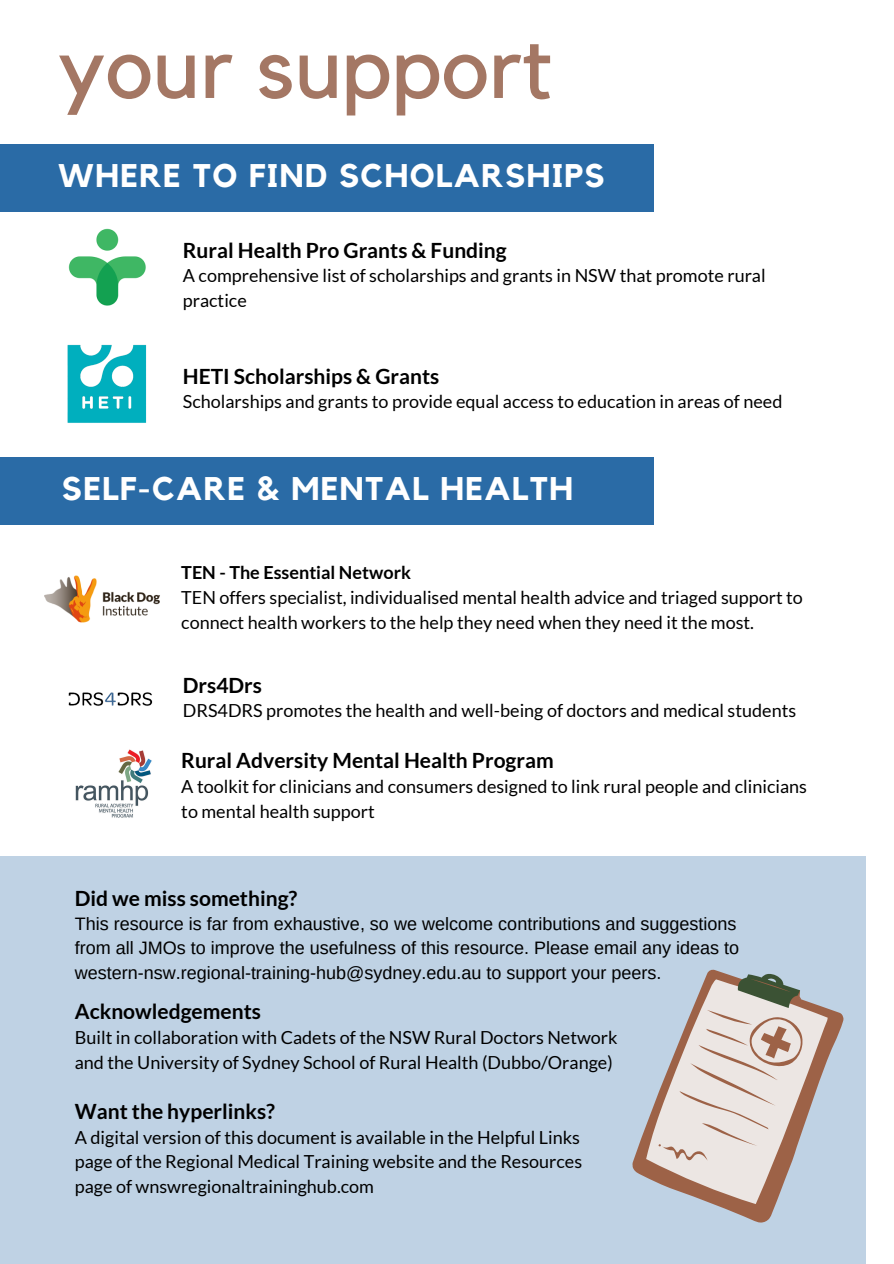
<style>
.page{position:relative;width:894px;height:1264px;background:#fff}
.page>*{position:absolute;margin:0;border:0;box-sizing:border-box;transform-origin:0 0}
.t1{font:88.5px "Kollektif";color:#a47764}
.t2{font:700 32.7px "Kollektif";letter-spacing:.045em;color:#fff}
.t3{font:700 21px "Lato";color:#000}
.t4{font:18px/24.8px "Lato";color:#000}
.t5{font:18px/24.8px "Arimo";color:#000}
.t6{font:700 18px "Lato";color:#000}
</style>
<div class="page">
<img style="left:68px;top:692px;width:85px;height:14px">
<div style="left:0;top:144px;width:653px;height:68px;background:#2a6ba6"></div>
<img style="left:68px;top:228px;width:78px;height:78px">
<img style="left:67px;top:344px;width:80px;height:79px">
<div style="left:0;top:457px;width:653px;height:67px;background:#2a6ba6"></div>
<div style="left:0;top:855px;width:865px;height:408px;background:#bfd2e4"></div>
<img style="left:75px;top:749px;width:77px;height:69px">
<svg style="left:635px;top:1008px;width:205px;height:213px"></svg>
<svg style="left:646px;top:973px;width:181px;height:230px"></svg>
<img style="left:44px;top:575px;width:116px;height:48px">
<p class="t1" style="left:58px;top:26px;width:495px">your support</p>
<p class="t2" style="left:58px;top:160px;width:547px">WHERE TO FIND SCHOLARSHIPS</p>
<h1 class="t3" style="left:183px;top:237px;width:325px">Rural Health Pro Grants &amp; Funding</h1>
<h2 class="t4" style="left:183px;top:263px;width:584px">A comprehensive list of scholarships and grants in NSW that promote rural practice</h2>
<p class="t3" style="left:183px;top:363px;width:258px">HETI Scholarships &amp; Grants</p>
<p class="t4" style="left:183px;top:389px;width:601px">Scholarships and grants to provide equal access to education in areas of need</p>
<p class="t2" style="left:62px;top:473px;width:512px">SELF-CARE &amp; MENTAL HEALTH</p>
<p class="t6" style="left:181px;top:561px;width:231px">TEN - The Essential Network</p>
<p class="t4" style="left:181px;top:584px;width:623px">TEN offers specialist, individualised mental health advice and triaged support to connect health workers to the help they need when they need it the most.</p>
<p class="t3" style="left:183px;top:672px;width:81px">Drs4Drs</p>
<p class="t4" style="left:183px;top:698px;width:614px">DRS4DRS promotes the health and well-being of doctors and medical students</p>
<p class="t3" style="left:181px;top:747px;width:374px">Rural Adversity Mental Health Program</p>
<p class="t4" style="left:181px;top:773px;width:627px">A toolkit for clinicians and consumers designed to link rural people and clinicians to mental health support</p>
<p class="t3" style="left:75px;top:885px;width:224px">Did we miss something?</p>
<p class="t5" style="left:75px;top:911px;width:665px">This resource is far from exhaustive, so we welcome contributions and suggestions from all JMOs to improve the usefulness of this resource. Please email any ideas to</p>
<h2 class="t5" style="left:75px;top:960px;width:588px">western-nsw.regional-training-hub@sydney.edu.au to support your peers.</h2>
<p class="t3" style="left:75px;top:998px;width:188px">Acknowledgements</p>
<p class="t4" style="left:75px;top:1024px;width:544px">Built in collaboration with Cadets of the NSW Rural Doctors Network</p>
<p class="t4" style="left:75px;top:1049px;width:539px">and the University of Sydney School of Rural Health (Dubbo/Orange)</p>
<p class="t3" style="left:75px;top:1098px;width:202px">Want the hyperlinks?</p>
<p class="t4" style="left:75px;top:1124px;width:506px">A digital version of this document is available in the Helpful Links</p>
<p class="t4" style="left:75px;top:1149px;width:508px">page of the Regional Medical Training website and the Resources page of wnswregionaltraininghub.com</p>
</div>
